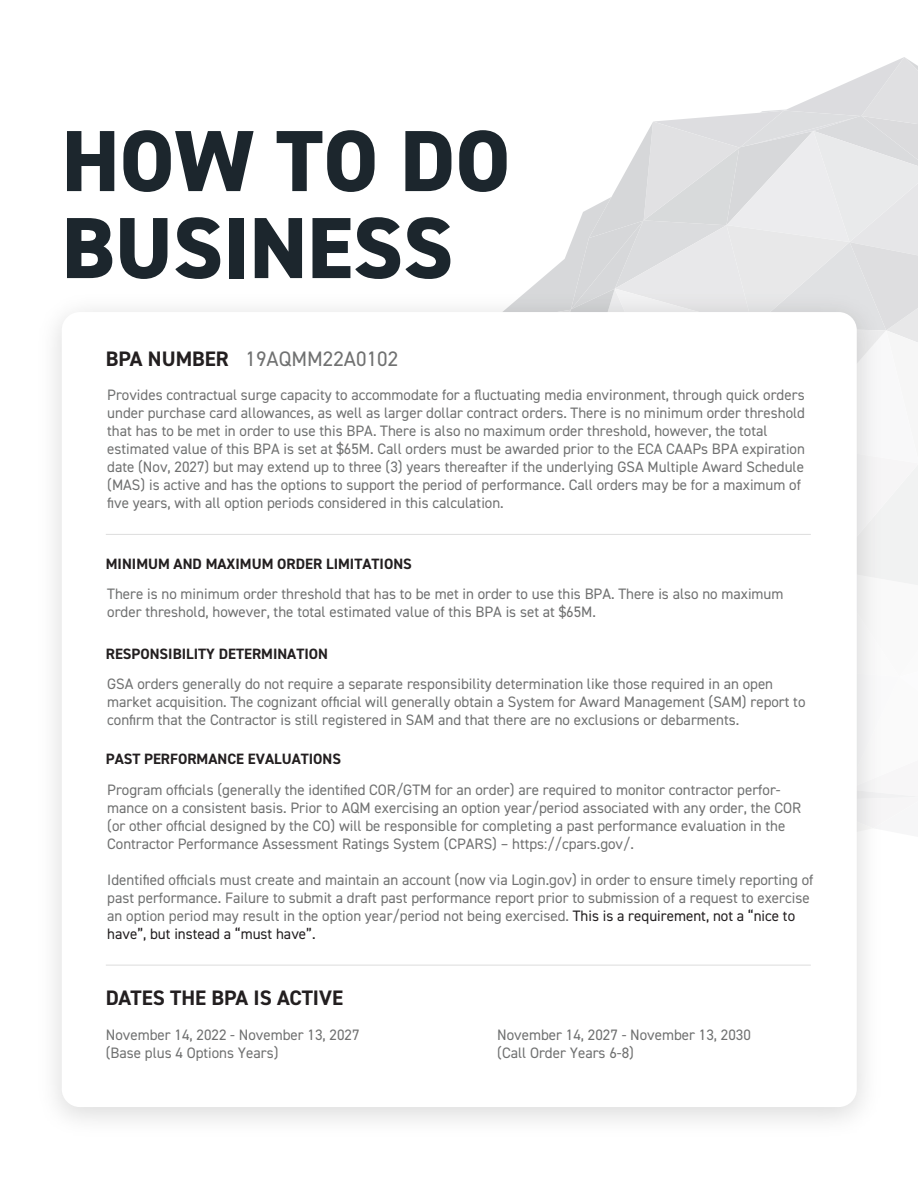
<style>
.page{position:relative;width:918px;height:1188px;background:#fff}
.page>*{position:absolute;margin:0;border:0;box-sizing:border-box;transform-origin:0 0}
.t1{font:800 87px/87px "DIN2014";color:#1c262d}
.t2{font:21px "DIN2014";color:#707171}
.t3{font:700 21px "DIN2014";color:#231f20}
.t4{font:15.15px/18px "DIN2014";color:#707171}
.t5{font:700 15px "DIN2014";color:#231f20}
.s1{font-weight:700;color:#231f20}
.s2{color:#231f20}
</style>
<div class="page">
<svg style="left:539px;top:57px;width:379px;height:741px"></svg>
<img style="left:54px;top:281px;width:840px;height:840px">
<div style="left:62px;top:312px;width:795px;height:795px;background:#fff;border-radius:18px"></div>
<hr style="left:106px;top:965px;width:705px;height:1px;background:#ddd">
<hr style="left:106px;top:534px;width:705px;height:1px;background:#ddd">
<h1 class="t1" style="left:62px;top:118px;width:450px">HOW TO DO<br>BUSINESS</h1>
<h2 class="t2" style="left:106px;top:345px;width:294px"><span class="s1">BPA NUMBER</span> 19AQMM22A0102</h2>
<p class="t4" style="left:107px;top:385px;width:699px">Provides contractual surge capacity to accommodate for a fluctuating media environment, through quick orders under purchase card allowances, as well as larger dollar contract orders. There is no minimum order threshold that has to be met in order to use this BPA. There is also no maximum order threshold, however, the total estimated value of this BPA is set at $65M. Call orders must be awarded prior to the ECA CAAPs BPA expiration date (Nov, 2027) but may extend up to three (3) years thereafter if the underlying GSA Multiple Award Schedule (MAS) is active and has the options to support the period of performance. Call orders may be for a maximum of five years, with all option periods considered in this calculation.</p>
<p class="t5" style="left:106px;top:554px;width:307px">MINIMUM AND MAXIMUM ORDER LIMITATIONS</p>
<p class="t4" style="left:107px;top:584px;width:678px">There is no minimum order threshold that has to be met in order to use this BPA. There is also no maximum order threshold, however, the total estimated value of this BPA is set at $65M.</p>
<p class="t5" style="left:106px;top:644px;width:224px">RESPONSIBILITY DETERMINATION</p>
<p class="t4" style="left:107px;top:674px;width:700px">GSA orders generally do not require a separate responsibility determination like those required in an open market acquisition. The cognizant official will generally obtain a System for Award Management (SAM) report to confirm that the Contractor is still registered in SAM and that there are no exclusions or debarments.</p>
<p class="t5" style="left:106px;top:749px;width:237px">PAST PERFORMANCE EVALUATIONS</p>
<p class="t4" style="left:107px;top:780px;width:696px">Program officials (generally the identified COR/GTM for an order) are required to monitor contractor perfor&shy;mance on a consistent basis. Prior to AQM exercising an option year/period associated with any order, the COR (or other official designed by the CO) will be responsible for completing a past performance evaluation in the Contractor Performance Assessment Ratings System (CPARS) – https://cpars.gov/.</p>
<p class="t4" style="left:107px;top:870px;width:708px">Identified officials must create and maintain an account (now via Login.gov) in order to ensure timely reporting of past performance. Failure to submit a draft past performance report prior to submission of a request to exercise an option period may result in the option year/period not being exercised. <span class="s2">This is a requirement, not a “nice to have”, but instead a “must have”.</span></p>
<h2 class="t3" style="left:106px;top:984px;width:239px">DATES THE BPA IS ACTIVE</h2>
<p class="t4" style="left:106px;top:1026px;width:255px">November 14, 2022 - November 13, 2027 (Base plus 4 Options Years)</p>
<p class="t4" style="left:497px;top:1026px;width:255px">November 14, 2027 - November 13, 2030 (Call Order Years 6-8)</p>
</div>
